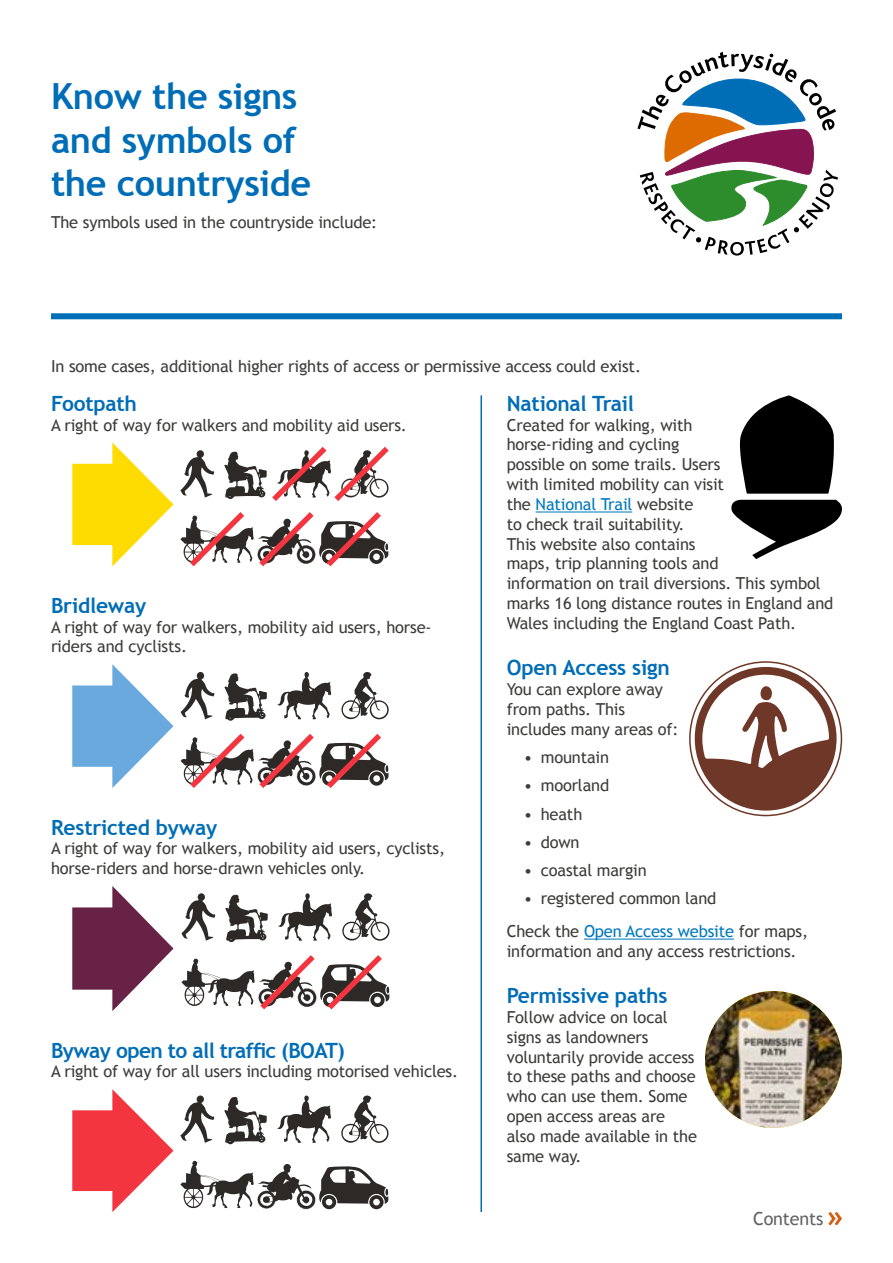
<style>
.page{position:relative;width:893px;height:1263px;background:#fff}
.page>*{position:absolute;margin:0;border:0;box-sizing:border-box;transform-origin:0 0}
.Header_2{font:700 36px/43.2px "Trebuchet MS";letter-spacing:-.01em;color:#006db7}
.Header_3{font:700 21px "Trebuchet MS";letter-spacing:-.01em;color:#006db7}
.Header_3-2{font:700 21px "Trebuchet MS";letter-spacing:-.03em;color:#006db7}
.t1{font:18px "Trebuchet MS";letter-spacing:-.01em;color:#646363}
.Body_text{font:16.5px/19.8px "Trebuchet MS";letter-spacing:-.01em;color:#3c3c3b}
.Header_2-2{font:16.5px "Trebuchet MS";letter-spacing:-.01em;color:#3c3c3b}
.s1{color:#0078bf}
</style>
<div class="page">
<svg style="left:637px;top:52px;width:201px;height:204px"></svg>
<svg style="left:72px;top:442px;width:101px;height:124px"></svg>
<svg style="left:180px;top:450px;width:34px;height:48px"></svg>
<svg style="left:224px;top:447px;width:165px;height:54px"></svg>
<svg style="left:180px;top:512px;width:208px;height:54px"></svg>
<svg style="left:72px;top:664px;width:101px;height:124px"></svg>
<svg style="left:181px;top:672px;width:34px;height:47px"></svg>
<svg style="left:277px;top:672px;width:55px;height:47px"></svg>
<svg style="left:341px;top:672px;width:48px;height:48px"></svg>
<svg style="left:224px;top:673px;width:43px;height:48px"></svg>
<svg style="left:180px;top:734px;width:209px;height:54px"></svg>
<svg style="left:72px;top:886px;width:101px;height:125px"></svg>
<svg style="left:181px;top:893px;width:34px;height:48px"></svg>
<svg style="left:278px;top:893px;width:54px;height:48px"></svg>
<svg style="left:342px;top:893px;width:48px;height:48px"></svg>
<svg style="left:225px;top:894px;width:43px;height:49px"></svg>
<svg style="left:181px;top:955px;width:208px;height:54px"></svg>
<svg style="left:72px;top:1089px;width:101px;height:123px"></svg>
<svg style="left:180px;top:1095px;width:34px;height:48px"></svg>
<svg style="left:277px;top:1095px;width:54px;height:48px"></svg>
<svg style="left:341px;top:1095px;width:48px;height:48px"></svg>
<svg style="left:180px;top:1160px;width:208px;height:50px"></svg>
<svg style="left:224px;top:1097px;width:43px;height:48px"></svg>
<hr style="left:536px;top:511px;width:96px;height:1px;background:#0078bf">
<hr style="left:584px;top:938px;width:150px;height:1px;background:#0078bf">
<div style="left:51px;top:313px;width:791px;height:6px;background:#006db7"></div>
<svg style="left:739px;top:395px;width:95px;height:99px"></svg>
<svg style="left:731px;top:500px;width:111px;height:59px"></svg>
<svg style="left:695px;top:665px;width:142px;height:146px"></svg>
<img style="left:705px;top:991px;width:137px;height:137px;border-radius:68px">
<hr style="left:480px;top:395px;width:2px;height:817px;background:#006db7">
<svg style="left:828px;top:1212px;width:14px;height:13px"></svg>
<p class="Header_2" style="left:51px;top:75px;width:262px">Know the signs and symbols of the countryside</p>
<p class="Header_2-2" style="left:51px;top:213px;width:328px">The symbols used in the countryside include:</p>
<p class="Body_text" style="left:51px;top:357px;width:591px">In some cases, additional higher rights of access or permissive access could exist.</p>
<p class="Header_3" style="left:51px;top:390px;width:88px">Footpath</p>
<p class="Body_text" style="left:51px;top:415px;width:357px">A right of way for walkers and mobility aid users.</p>
<p class="Header_3" style="left:51px;top:592px;width:97px">Bridleway</p>
<p class="Body_text" style="left:51px;top:617px;width:382px">A right of way for walkers, mobility aid users, horse&shy;riders and cyclists.</p>
<p class="Header_3" style="left:51px;top:814px;width:168px">Restricted byway</p>
<p class="Body_text" style="left:51px;top:839px;width:396px">A right of way for walkers, mobility aid users, cyclists, horse-riders and horse-drawn vehicles only.</p>
<p class="Header_3-2" style="left:51px;top:1037px;width:295px">Byway open to all traffic (BOAT)</p>
<p class="Body_text" style="left:51px;top:1062px;width:409px">A right of way for all users including motorised vehicles.</p>
<p class="Header_3" style="left:507px;top:390px;width:129px">National Trail</p>
<p class="Body_text" style="left:507px;top:415px;width:328px">Created for walking, with<br>horse-riding and cycling<br>possible on some trails. Users<br>with limited mobility can visit<br>the <span class="s1">National Trail</span> website<br>to check trail suitability.<br>This website also contains<br>maps, trip planning tools and<br>information on trail diversions. This symbol marks 16 long distance routes in England and<br>Wales including the England Coast Path.</p>
<p class="Header_3" style="left:507px;top:655px;width:165px">Open Access sign</p>
<p class="Body_text" style="left:507px;top:679px;width:173px">You can explore away from paths. This includes many areas of:</p>
<p class="Body_text" style="left:524px;top:747px;width:87px">• mountain</p>
<p class="Body_text" style="left:524px;top:776px;width:87px">• moorland</p>
<p class="Body_text" style="left:524px;top:804px;width:60px">• heath</p>
<p class="Body_text" style="left:524px;top:832px;width:57px">• down</p>
<p class="Body_text" style="left:524px;top:860px;width:125px">• coastal margin</p>
<p class="Body_text" style="left:524px;top:889px;width:194px">• registered common land</p>
<p class="Body_text" style="left:507px;top:921px;width:303px">Check the <span class="s1">Open Access website</span> for maps, information and any access restrictions.</p>
<p class="Header_3" style="left:507px;top:983px;width:162px">Permissive paths</p>
<p class="Body_text" style="left:507px;top:1007px;width:192px">Follow advice on local signs as landowners voluntarily provide access to these paths and choose who can use them. Some open access areas are also made available in the same way.</p>
<p class="t1" style="left:753px;top:1208px;width:72px">Contents</p>
</div>
